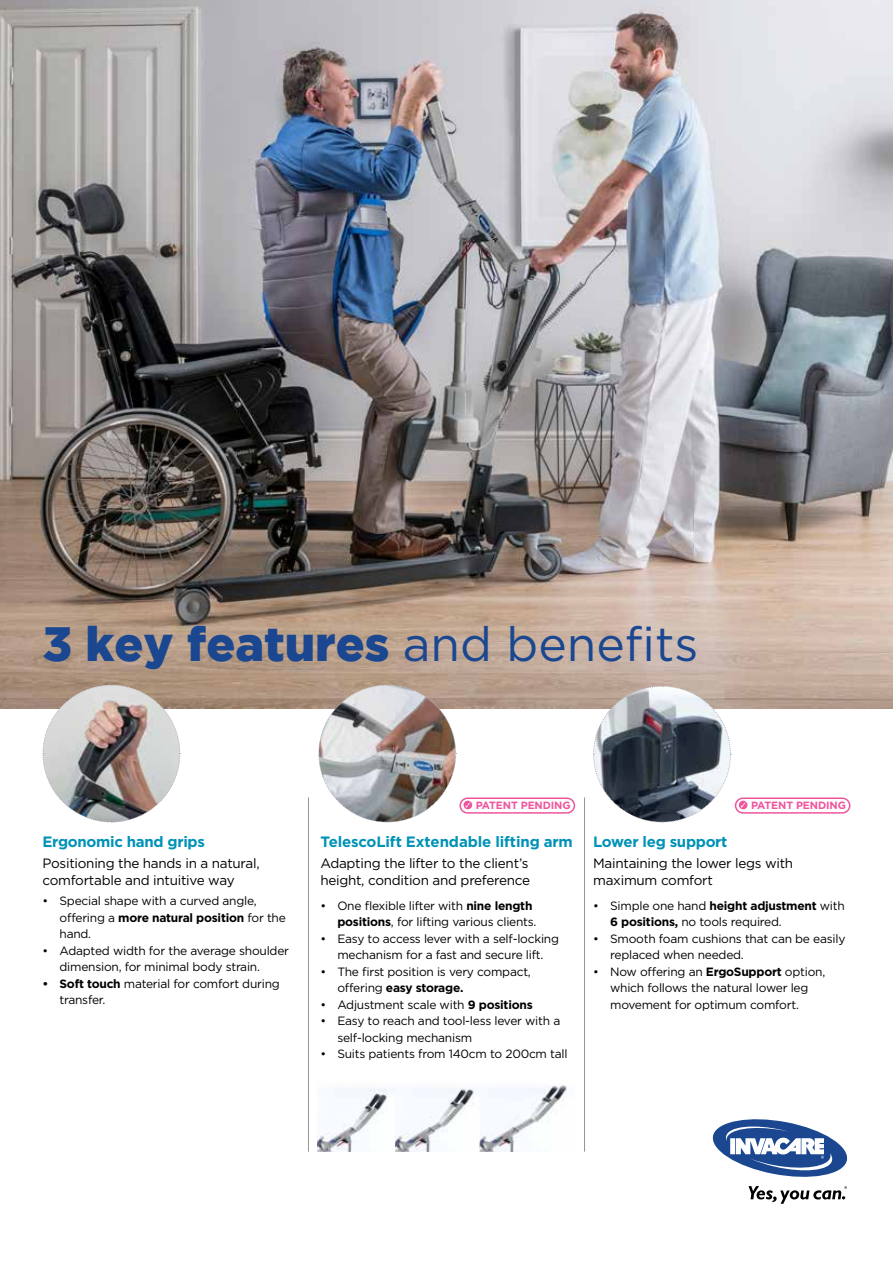
<style>
.page{position:relative;width:893px;height:1263px;background:#fff}
.page>*{position:absolute;margin:0;border:0;box-sizing:border-box;transform-origin:0 0}
.t1{font:900 48px "Gotham";color:#1a4790}
.t2{font:700 15px "Gotham";letter-spacing:-.02em;color:#0192b7}
.t3{font:13.5px/16.5px "Gotham";letter-spacing:-.02em;color:#000}
.t4{font:12px/16.5px "Gotham";letter-spacing:-.02em;color:#000}
.t5{font:700 10.5px "Gotham";letter-spacing:-.01em;color:#ef559d}
.s1{font-weight:400}
.s2{font-weight:700}
</style>
<div class="page">
<svg style="left:712px;top:1119px;width:136px;height:85px"></svg>
<div style="left:459px;top:797px;width:116px;height:17px;border:2px solid #ef559d;border-radius:7px"></div>
<svg style="left:463px;top:801px;width:9px;height:8px"></svg>
<svg style="left:466px;top:802px;width:4px;height:5px"></svg>
<hr style="left:584px;top:797px;width:1px;height:354px;background:#939598">
<hr style="left:308px;top:797px;width:1px;height:354px;background:#939598">
<img style="left:0;top:0;width:893px;height:708px">
<div style="left:735px;top:797px;width:115px;height:17px;border:2px solid #ef559d;border-radius:7px"></div>
<svg style="left:739px;top:801px;width:8px;height:8px"></svg>
<svg style="left:741px;top:802px;width:5px;height:5px"></svg>
<svg style="left:593px;top:685px;width:138px;height:138px"></svg>
<img style="left:318px;top:684px;width:139px;height:139px">
<img style="left:42px;top:684px;width:139px;height:139px">
<img style="left:318px;top:1085px;width:249px;height:66px">
<h1 class="t1" style="left:43px;top:616px;width:657px">3 key features <span class="s1">and benefits</span></h1>
<p class="t5" style="left:476px;top:799px;width:96px">PATENT PENDING</p>
<p class="t5" style="left:751px;top:799px;width:96px">PATENT PENDING</p>
<p class="t2" style="left:43px;top:832px;width:164px">Ergonomic hand grips</p>
<p class="t3" style="left:43px;top:855px;width:219px">Positioning the hands in a natural, comfortable and intuitive way</p>
<p class="t4" style="left:60px;top:892px;width:228px;text-indent:-17px">• Special shape with a curved angle, offering a <span class="s2">more natural position</span> for the hand.</p>
<p class="t4" style="left:60px;top:942px;width:231px;text-indent:-17px">• Adapted width for the average shoulder dimension, for minimal body strain.</p>
<p class="t4" style="left:60px;top:975px;width:222px;text-indent:-17px"><span class="s2">• Soft touch</span> material for comfort during transfer.</p>
<p class="t2" style="left:320px;top:832px;width:254px">TelescoLift Extendable lifting arm</p>
<p class="t3" style="left:320px;top:855px;width:211px">Adapting the lifter to the client’s height, condition and preference</p>
<p class="t4" style="left:337px;top:897px;width:201px;text-indent:-17px">• One flexible lifter with <span class="s2">nine length positions</span>, for lifting various clients.</p>
<p class="t4" style="left:320px;top:930px;width:240px;text-align:center">• Easy to access lever with a self-locking mechanism for a fast and secure lift.</p>
<p class="t4" style="left:337px;top:963px;width:195px;text-indent:-17px">• The first position is very compact, offering <span class="s2">easy storage.</span></p>
<p class="t4" style="left:320px;top:996px;width:214px">• Adjustment scale with <span class="s2">9 positions</span></p>
<p class="t4" style="left:337px;top:1012px;width:224px;text-indent:-17px">• Easy to reach and tool-less lever with a self-locking mechanism</p>
<p class="t4" style="left:320px;top:1045px;width:249px">• Suits patients from 140cm to 200cm tall</p>
<p class="t2" style="left:593px;top:832px;width:136px">Lower leg support</p>
<p class="t3" style="left:593px;top:855px;width:202px">Maintaining the lower legs with maximum comfort</p>
<p class="t4" style="left:610px;top:897px;width:236px;text-indent:-17px">• Simple one hand <span class="s2">height adjustment</span> with<br><span class="s2">6 positions,</span> no tools required.</p>
<p class="t4" style="left:610px;top:930px;width:237px;text-indent:-17px">• Smooth foam cushions that can be easily replaced when needed.</p>
<p class="t4" style="left:610px;top:963px;width:217px;text-indent:-17px">• Now offering an <span class="s2">ErgoSupport</span> option, which follows the natural lower leg movement for optimum comfort.</p>
</div>
